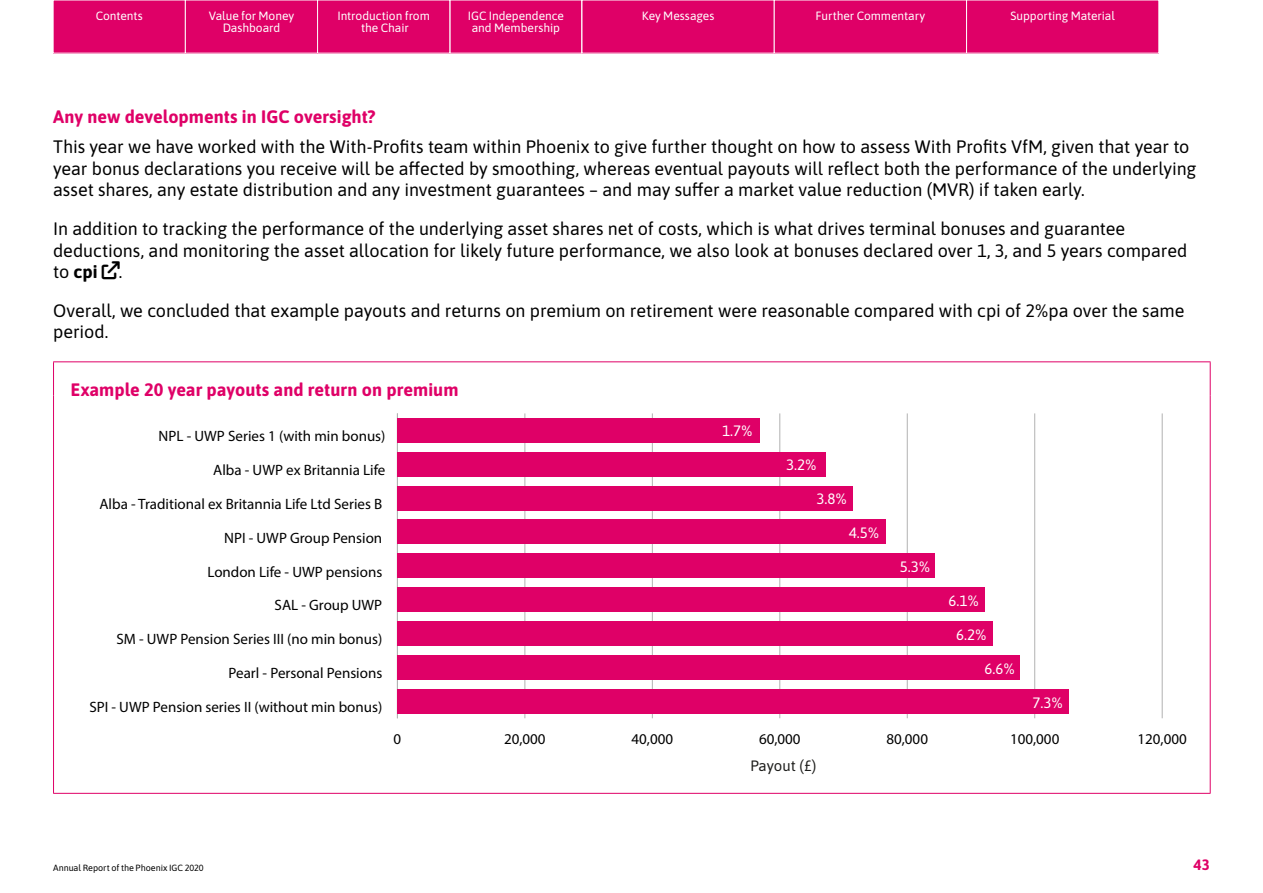
<style>
.page{position:relative;width:1263px;height:893px;background:#fff}
.page>*{position:absolute;margin:0;border:0;box-sizing:border-box;transform-origin:0 0}
.t1{font:18px/21.6px "Asap";letter-spacing:-.005em;color:#000}
.t2{font:700 18px "Asap";color:#df0067}
.t3{font:15px "Myriad Pro";color:#000}
.t4{font:15px "Asap";color:#fff}
.t5{font:15px "Asap";color:#1d1d1b}
.t6{font:700 15px "Asap";color:#df0067}
.t7{font:12px/12px "Asap";letter-spacing:-.005em;color:#fff;text-align:center}
.t8{font:9px "Asap";letter-spacing:-.005em;color:#000}
.s1{font-weight:700}
</style>
<div class="page">
<hr style="left:53px;top:361px;width:1157px;height:1px;background:#df0067">
<hr style="left:53px;top:362px;width:1px;height:34px;background:#df0067">
<hr style="left:1210px;top:362px;width:1px;height:34px;background:#df0067">
<hr style="left:53px;top:396px;width:1px;height:397px;background:#df0067">
<hr style="left:1210px;top:396px;width:1px;height:397px;background:#df0067">
<hr style="left:53px;top:793px;width:1157px;height:1px;background:#df0067">
<hr style="left:524px;top:413px;width:1px;height:305px;background:#b2b2b2">
<hr style="left:652px;top:413px;width:1px;height:305px;background:#b2b2b2">
<hr style="left:779px;top:413px;width:1px;height:305px;background:#b2b2b2">
<hr style="left:907px;top:413px;width:1px;height:305px;background:#b2b2b2">
<hr style="left:1034px;top:413px;width:1px;height:305px;background:#b2b2b2">
<hr style="left:1162px;top:413px;width:1px;height:305px;background:#b2b2b2">
<hr style="left:397px;top:413px;width:1px;height:305px;background:#b2b2b2">
<div style="left:397px;top:418px;width:363px;height:25px;background:#df0067"></div>
<div style="left:397px;top:452px;width:429px;height:24px;background:#df0067"></div>
<div style="left:397px;top:486px;width:456px;height:24px;background:#df0067"></div>
<div style="left:397px;top:520px;width:489px;height:24px;background:#df0067"></div>
<div style="left:397px;top:554px;width:537px;height:24px;background:#df0067"></div>
<div style="left:397px;top:587px;width:588px;height:25px;background:#df0067"></div>
<div style="left:397px;top:621px;width:596px;height:25px;background:#df0067"></div>
<div style="left:397px;top:655px;width:623px;height:25px;background:#df0067"></div>
<div style="left:397px;top:689px;width:671px;height:24px;background:#df0067"></div>
<div style="left:450px;top:0;width:132px;height:53px;background:#df0067"></div>
<div style="left:53px;top:0;width:132px;height:53px;background:#df0067"></div>
<div style="left:185px;top:0;width:133px;height:53px;background:#df0067"></div>
<div style="left:318px;top:0;width:132px;height:53px;background:#df0067"></div>
<div style="left:582px;top:0;width:192px;height:53px;background:#df0067"></div>
<div style="left:966px;top:0;width:193px;height:53px;background:#df0067"></div>
<div style="left:774px;top:0;width:192px;height:53px;background:#df0067"></div>
<p class="t7" style="left:96px;top:9px;width:48px">Contents</p>
<p class="t7" style="left:209px;top:9px;width:87px">Value for Money<br>Dashboard</p>
<p class="t7" style="left:337px;top:9px;width:94px">Introduction from the Chair</p>
<p class="t7" style="left:642px;top:9px;width:74px">Key Messages</p>
<p class="t7" style="left:815px;top:9px;width:111px">Further Commentary</p>
<p class="t7" style="left:1010px;top:9px;width:106px">Supporting Material</p>
<p class="t7" style="left:468px;top:9px;width:98px">IGC Independence and Membership</p>
<p class="t2" style="left:53px;top:104px;width:324px">Any new developments in IGC oversight?</p>
<p class="t1" style="left:53px;top:135px;width:1145px">This year we have worked with the With-Profits team within Phoenix to give further thought on how to assess With Profits VfM, given that year to year bonus declarations you receive will be affected by smoothing, whereas eventual payouts will reflect both the performance of the underlying asset shares, any estate distribution and any investment guarantees – and may suffer a market value reduction (MVR) if taken early.</p>
<p class="t1" style="left:53px;top:217px;width:1136px">In addition to tracking the performance of the underlying asset shares net of costs, which is what drives terminal bonuses and guarantee deductions, and monitoring the asset allocation for likely future performance, we also look at bonuses declared over 1, 3, and 5 years compared to <span class="s1">cpi</span> .</p>
<p class="t1" style="left:53px;top:299px;width:1133px">Overall, we concluded that example payouts and returns on premium on retirement were reasonable compared with cpi of 2%pa over the same period.</p>
<p class="t2" style="left:71px;top:377px;width:390px">Example 20 year payouts and return on premium</p>
<p class="t3" style="left:159px;top:427px;width:228px">NPL - UWP Series 1 (with min bonus)</p>
<p class="t4" style="left:722px;top:421px;width:32px">1.7%</p>
<p class="t3" style="left:213px;top:461px;width:174px">Alba - UWP ex Britannia Life</p>
<p class="t3" style="left:99px;top:494px;width:284px">Alba - Traditional ex Britannia Life Ltd Series B</p>
<p class="t3" style="left:224px;top:528px;width:160px">NPI - UWP Group Pension</p>
<p class="t3" style="left:207px;top:562px;width:176px">London Life - UWP pensions</p>
<p class="t3" style="left:275px;top:596px;width:109px">SAL - Group UWP</p>
<p class="t3" style="left:117px;top:630px;width:267px">SM - UWP Pension Series III (no min bonus)</p>
<p class="t3" style="left:229px;top:664px;width:155px">Pearl - Personal Pensions</p>
<p class="t3" style="left:89px;top:698px;width:294px">SPI - UWP Pension series II (without min bonus)</p>
<p class="t4" style="left:786px;top:454px;width:32px">3.2%</p>
<p class="t4" style="left:817px;top:488px;width:32px">3.8%</p>
<p class="t4" style="left:849px;top:522px;width:32px">4.5%</p>
<p class="t4" style="left:900px;top:556px;width:32px">5.3%</p>
<p class="t4" style="left:948px;top:590px;width:32px">6.1%</p>
<p class="t4" style="left:956px;top:624px;width:32px">6.2%</p>
<p class="t4" style="left:984px;top:658px;width:32px">6.6%</p>
<p class="t4" style="left:1032px;top:692px;width:32px">7.3%</p>
<p class="t3" style="left:394px;top:730px;width:9px">0</p>
<p class="t3" style="left:504px;top:730px;width:43px">20,000</p>
<p class="t3" style="left:631px;top:730px;width:43px">40,000</p>
<p class="t3" style="left:759px;top:730px;width:43px">60,000</p>
<p class="t3" style="left:886px;top:730px;width:43px">80,000</p>
<p class="t3" style="left:1010px;top:730px;width:51px">100,000</p>
<p class="t3" style="left:1137px;top:730px;width:51px">120,000</p>
<p class="t5" style="left:750px;top:755px;width:68px">Payout (£)</p>
<p class="t8" style="left:53px;top:861px;width:152px">Annual Report of the Phoenix IGC 2020</p>
<p class="t6" style="left:1193px;top:855px;width:18px">43</p>
</div>
